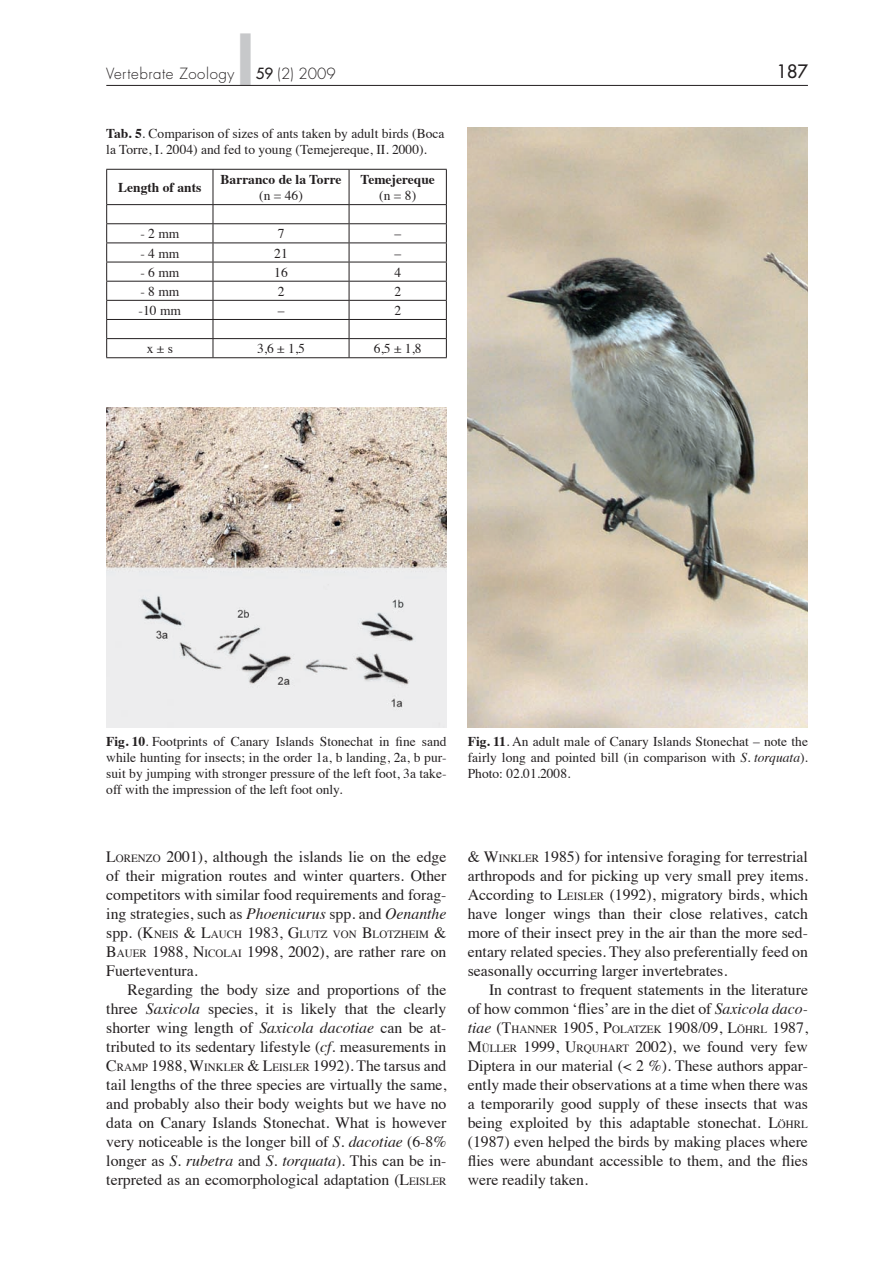
<style>
.page{position:relative;width:893px;height:1263px;background:#fff}
.page>*{position:absolute;margin:0;border:0;box-sizing:border-box;transform-origin:0 0}
.t1{font:18px "Futura";color:#231f20}
.t2{font:15.75px/19px "Times";color:#231f20;text-align:justify}
.t3{font:300 15px "Futura";letter-spacing:.04em;color:#231f20}
.t4{font:13.5px/16.2px "Times";color:#231f20;text-align:justify}
.t5{font:700 13.5px "Times";color:#231f20}
.t6{font:10.95px "Times";color:#231f20}
.s1{color:#c7c8ca}
.s2{font-weight:400}
.s3{font-weight:700}
.s4{font-style:italic}
.s5{font-size:10.95px}
.s6{font-size:15.75px}
</style>
<div class="page">
<hr style="left:106px;top:85px;width:702px;height:1px;background:#231f20">
<hr style="left:106px;top:169px;width:107px;height:1px;background:#231f20">
<hr style="left:106px;top:170px;width:1px;height:34px;background:#231f20">
<hr style="left:213px;top:169px;width:136px;height:1px;background:#231f20">
<hr style="left:213px;top:170px;width:1px;height:34px;background:#231f20">
<hr style="left:349px;top:169px;width:98px;height:1px;background:#231f20">
<hr style="left:349px;top:170px;width:1px;height:34px;background:#231f20">
<hr style="left:446px;top:170px;width:1px;height:34px;background:#231f20">
<hr style="left:106px;top:204px;width:107px;height:1px;background:#231f20">
<hr style="left:213px;top:204px;width:136px;height:1px;background:#231f20">
<hr style="left:349px;top:204px;width:98px;height:1px;background:#231f20">
<hr style="left:106px;top:223px;width:107px;height:1px;background:#231f20">
<hr style="left:213px;top:223px;width:136px;height:1px;background:#231f20">
<hr style="left:349px;top:223px;width:98px;height:1px;background:#231f20">
<hr style="left:106px;top:243px;width:107px;height:1px;background:#231f20">
<hr style="left:213px;top:243px;width:136px;height:1px;background:#231f20">
<hr style="left:349px;top:243px;width:98px;height:1px;background:#231f20">
<hr style="left:106px;top:262px;width:107px;height:1px;background:#231f20">
<hr style="left:213px;top:262px;width:136px;height:1px;background:#231f20">
<hr style="left:349px;top:262px;width:98px;height:1px;background:#231f20">
<hr style="left:106px;top:281px;width:107px;height:1px;background:#231f20">
<hr style="left:213px;top:281px;width:136px;height:1px;background:#231f20">
<hr style="left:349px;top:281px;width:98px;height:1px;background:#231f20">
<hr style="left:106px;top:300px;width:107px;height:1px;background:#231f20">
<hr style="left:213px;top:300px;width:136px;height:1px;background:#231f20">
<hr style="left:349px;top:300px;width:98px;height:1px;background:#231f20">
<hr style="left:106px;top:319px;width:107px;height:1px;background:#231f20">
<hr style="left:213px;top:319px;width:136px;height:1px;background:#231f20">
<hr style="left:349px;top:319px;width:98px;height:1px;background:#231f20">
<hr style="left:106px;top:338px;width:107px;height:1px;background:#231f20">
<svg style="left:106px;top:205px;width:1px;height:152px"></svg>
<hr style="left:213px;top:338px;width:136px;height:1px;background:#231f20">
<svg style="left:213px;top:205px;width:1px;height:152px"></svg>
<hr style="left:349px;top:338px;width:98px;height:1px;background:#231f20">
<svg style="left:349px;top:205px;width:1px;height:152px"></svg>
<svg style="left:446px;top:205px;width:1px;height:152px"></svg>
<hr style="left:106px;top:357px;width:341px;height:1px;background:#231f20">
<img style="left:106px;top:407px;width:340px;height:320px">
<img style="left:468px;top:128px;width:340px;height:599px">
<p class="t3" style="left:106px;top:66px;width:231px">Vertebrate Zoology <span class="s1">■</span> <span class="s2">59</span> (2) 2009</p>
<p class="t4" style="left:106px;top:126px;width:340px"><span class="s3">Tab. 5</span>. Comparison of sizes of ants taken by adult birds (Boca la Torre, I. 2004) and fed to young (Temejereque, II. 2000).</p>
<p class="t5" style="left:118px;top:182px;width:85px">Length of ants</p>
<p class="t5" style="left:361px;top:174px;width:76px">Temejereque</p>
<p class="t4" style="left:379px;top:189px;width:38px">(n = 8)</p>
<p class="t5" style="left:221px;top:174px;width:122px">Barranco de la Torre</p>
<p class="t4" style="left:259px;top:189px;width:45px">(n = 46)</p>
<p class="t4" style="left:140px;top:227px;width:41px">- 2 mm</p>
<p class="t4" style="left:278px;top:227px;width:8px">7</p>
<p class="t4" style="left:394px;top:227px;width:8px">–</p>
<p class="t4" style="left:140px;top:246px;width:41px">- 4 mm</p>
<p class="t4" style="left:274px;top:246px;width:15px">21</p>
<p class="t4" style="left:394px;top:246px;width:8px">–</p>
<p class="t4" style="left:140px;top:265px;width:41px">- 6 mm</p>
<p class="t4" style="left:274px;top:265px;width:15px">16</p>
<p class="t4" style="left:394px;top:265px;width:8px">4</p>
<p class="t4" style="left:140px;top:284px;width:41px">- 8 mm</p>
<p class="t4" style="left:278px;top:284px;width:8px">2</p>
<p class="t4" style="left:394px;top:284px;width:8px">2</p>
<p class="t4" style="left:139px;top:303px;width:44px">-10 mm</p>
<p class="t4" style="left:278px;top:303px;width:8px">–</p>
<p class="t4" style="left:394px;top:303px;width:8px">2</p>
<p class="t4" style="left:147px;top:342px;width:28px">x ± s</p>
<p class="t4" style="left:257px;top:342px;width:49px">3,6 ± 1,5</p>
<p class="t4" style="left:374px;top:342px;width:49px">6,5 ± 1,8</p>
<p class="t1" style="left:777px;top:62px;width:33px">187</p>
<p class="t4" style="left:106px;top:734px;width:342px"><span class="s3">Fig. 10</span>. Footprints of Canary Islands Stonechat in fine sand while hunting for insects; in the order 1a, b landing, 2a, b pur&shy;suit by jumping with stronger pressure of the left foot, 3a take&shy;off with the impression of the left foot only.</p>
<p class="t4" style="left:468px;top:734px;width:342px"><span class="s3">Fig. 11</span>. An adult male of Canary Islands Stonechat – note the fairly long and pointed bill (in comparison with <span class="s4">S. torquata</span>).<br>Photo: 02.01.2008.</p>
<p class="t2" style="left:106px;top:848px;width:342px">L<span class="s5">ORENZO</span> 2001), although the islands lie on the edge of their migration routes and winter quarters. Other competitors with similar food requirements and forag&shy;ing strategies, such as <span class="s4">Phoenicurus</span> spp. and <span class="s4">Oenanthe</span></p>
<p class="t6" style="left:106px;top:929px;width:342px"><span class="s6">spp. (K</span>NEIS <span class="s6">&amp; L</span>AUCH <span class="s6">1983, G</span>LUTZ VON <span class="s6">B</span>LOTZHEIM <span class="s6">&amp;</span></p>
<p class="t2" style="left:106px;top:943px;width:342px">B<span class="s5">AUER</span> 1988, N<span class="s5">ICOLAI</span> 1998, 2002), are rather rare on<br>Fuerteventura.</p>
<p class="t2" style="left:106px;top:981px;width:342px;text-indent:21px">Regarding the body size and proportions of the three <span class="s4">Saxicola</span> species, it is likely that the clearly shorter wing length of <span class="s4">Saxicola dacotiae</span> can be at&shy;tributed to its sedentary lifestyle (<span class="s4">cf</span>. measurements in C<span class="s5">RAMP</span> 1988, W<span class="s5">INKLER</span> &amp; L<span class="s5">EISLER</span> 1992). The tarsus and tail lengths of the three species are virtually the same, and probably also their body weights but we have no data on Canary Islands Stonechat. What is however very noticeable is the longer bill of <span class="s4">S. dacotiae</span> (6-8% longer as <span class="s4">S. rubetra</span> and <span class="s4">S. torquata</span>). This can be in&shy;terpreted as an ecomorphological adaptation (L<span class="s5">EISLER</span></p>
<p class="t2" style="left:468px;top:848px;width:342px">&amp; W<span class="s5">INKLER</span> 1985) for intensive foraging for terrestrial arthropods and for picking up very small prey items.<br>According to L<span class="s5">EISLER</span> (1992), migratory birds, which have longer wings than their close relatives, catch more of their insect prey in the air than the more sed&shy;entary related species. They also preferentially feed on seasonally occurring larger invertebrates.</p>
<p class="t2" style="left:468px;top:981px;width:342px;text-indent:21px">In contrast to frequent statements in the literature of how common ‘flies’ are in the diet of <span class="s4">Saxicola daco&shy;tiae</span> (T<span class="s5">HANNER</span> 1905, P<span class="s5">OLATZEK</span> 1908/09, L<span class="s5">ÖHRL</span> 1987, M<span class="s5">ÜLLER</span> 1999, U<span class="s5">RQUHART</span> 2002), we found very few Diptera in our material (&lt; 2 %). These authors appar&shy;ently made their observations at a time when there was a temporarily good supply of these insects that was being exploited by this adaptable stonechat. L<span class="s5">ÖHRL </span>(1987) even helped the birds by making places where flies were abundant accessible to them, and the flies were readily taken.</p>
</div>
